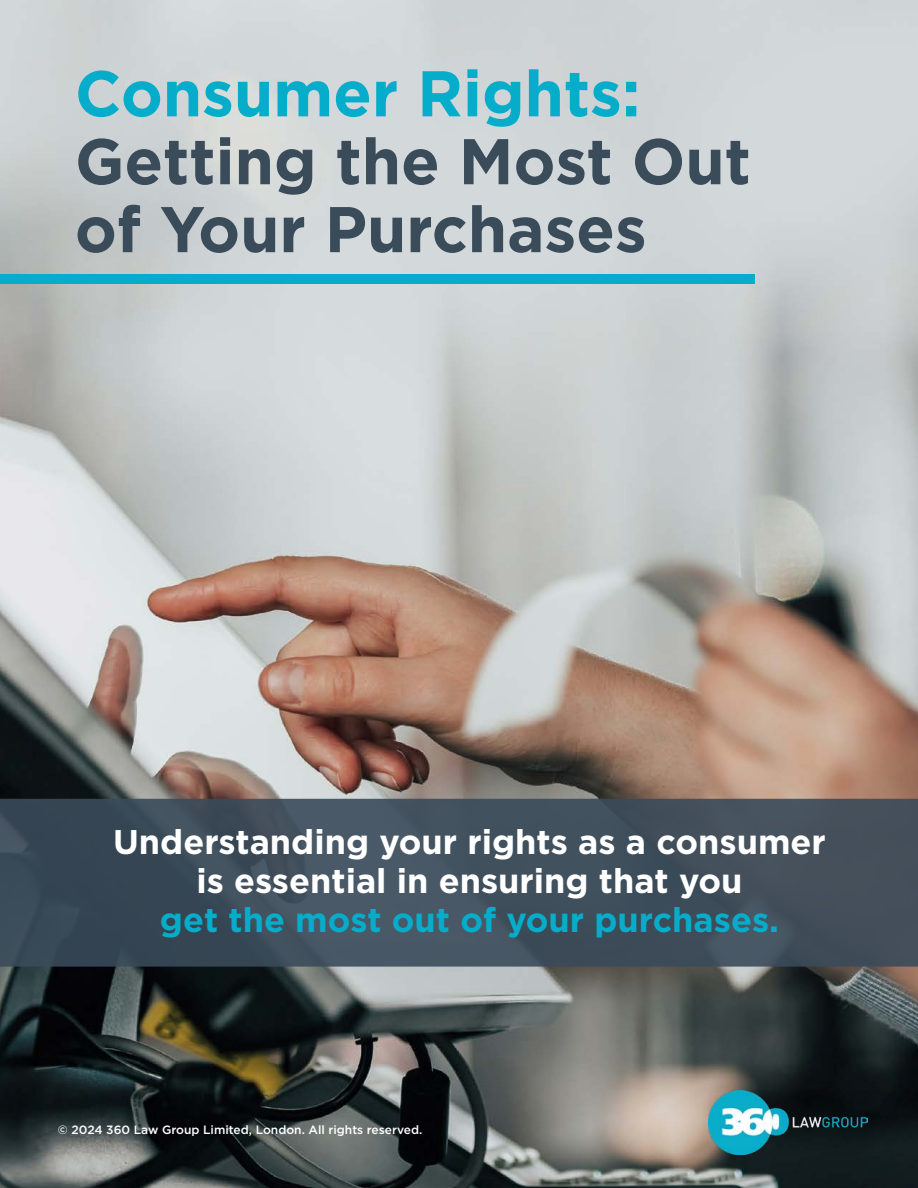
<style>
.page{position:relative;width:918px;height:1188px;background:#fff}
.page>*{position:absolute;margin:0;border:0;box-sizing:border-box;transform-origin:0 0}
.t1{font:700 64.5px/67.9px "Gotham";color:#3a4b5a}
.t2{font:700 64.5px "Gotham";color:#06adcb}
.t3{font:700 34.2px/39px "Gotham";color:#fff;text-align:center}
.t4{font:700 34.2px "Gotham";color:#06adcb}
.t5{font:500 12px "Gotham";color:#fff}
</style>
<div class="page">
<img style="left:0;top:0;width:918px;height:1188px">
<svg style="left:0;top:799px;width:918px;height:168px;background:#404e5b"></svg>
<img style="left:709px;top:1090px;width:159px;height:65px">
<div style="left:0;top:275px;width:754px;height:9px;background:#06adcb"></div>
<h1 class="t2" style="left:75px;top:51px;width:567px">Consumer Rights:</h1>
<h1 class="t1" style="left:75px;top:127px;width:677px">Getting the Most Out of Your Purchases</h1>
<p class="t3" style="left:113px;top:823px;width:714px">Understanding your rights as a consumer is essential in ensuring that you</p>
<p class="t4" style="left:160px;top:898px;width:621px">get the most out of your purchases.</p>
<p class="t5" style="left:58px;top:1121px;width:366px">© 2024 360 Law Group Limited, London. All rights reserved.</p>
</div>
